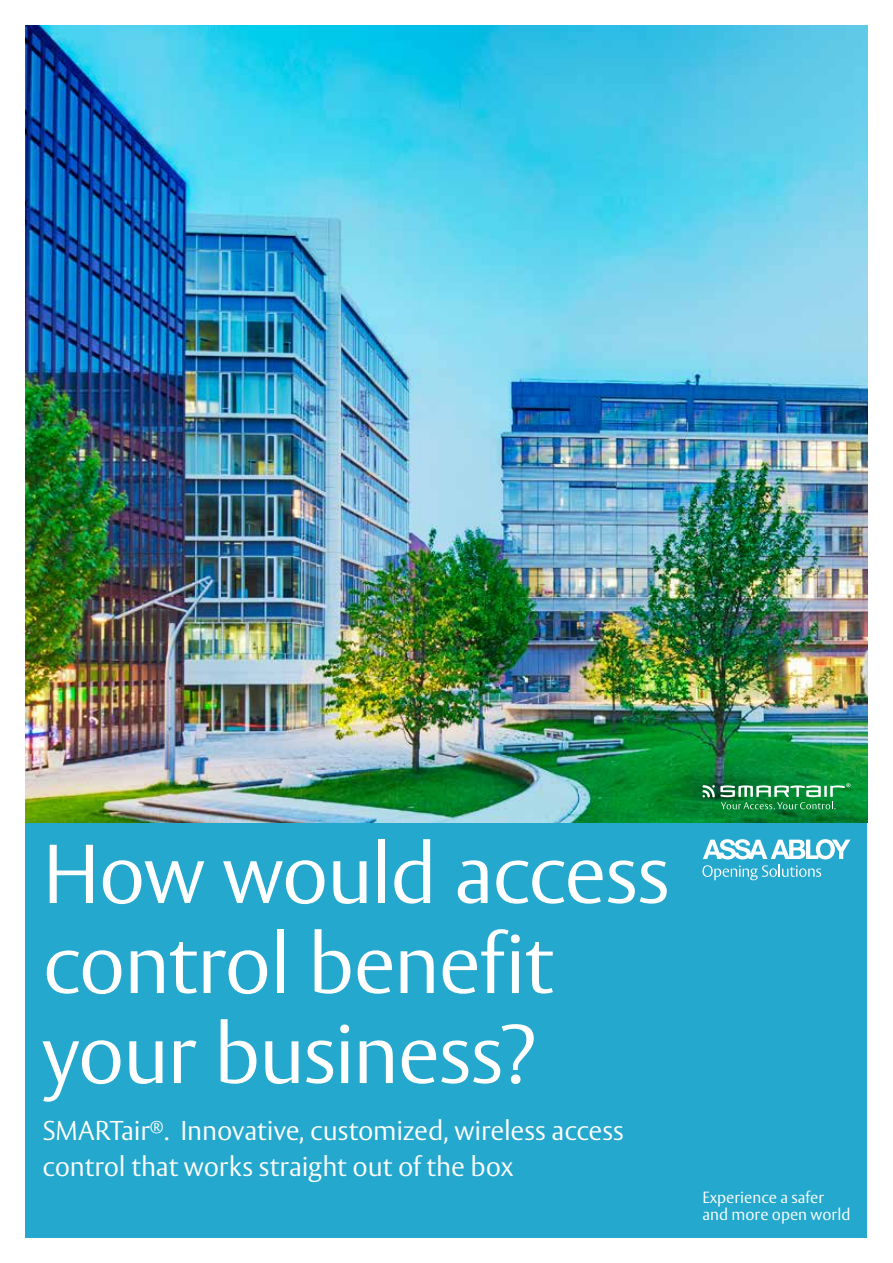
<style>
.page{position:relative;width:893px;height:1263px;background:#fff}
.page>*{position:absolute;margin:0;border:0;box-sizing:border-box;transform-origin:0 0}
.t1{font:300 82.5px/90px "ASSA Vesta";letter-spacing:-.02em;color:#fff}
.t2{font:300 27px/36px "ASSA Vesta";letter-spacing:-.005em;color:#fff}
.t3{font:300 16.05px/17.7px "ASSA Vesta";color:#fff}
</style>
<div class="page">
<div style="left:26px;top:822px;width:841px;height:415px;background:#25a8cd"></div>
<img style="left:26px;top:26px;width:841px;height:796px">
<svg style="left:702px;top:783px;width:148px;height:26px;background:#3a9c5d"></svg>
<svg style="left:702px;top:839px;width:148px;height:41px"></svg>
<h1 class="t1" style="left:43px;top:833px;width:629px">How would access control benefit your business?</h1>
<p class="t2" style="left:43px;top:1114px;width:583px">SMARTair<sup>®</sup>. Innovative, customized, wireless access control that works straight out of the box</p>
<p class="t3" style="left:702px;top:1189px;width:149px">Experience a safer and more open world</p>
</div>
